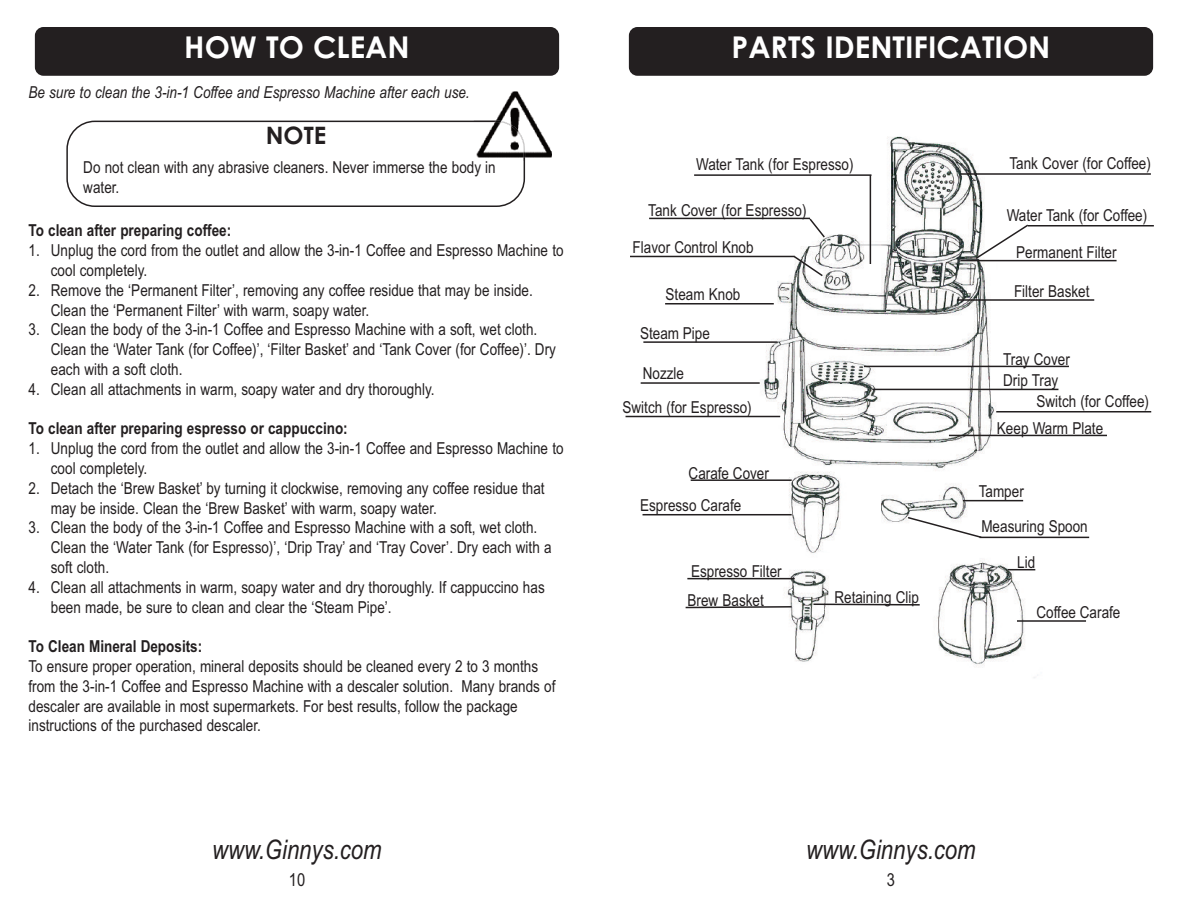
<style>
.page{position:relative;width:1188px;height:918px;background:#fff}
.page>*{position:absolute;margin:0;border:0;box-sizing:border-box;transform-origin:0 0}
.t1{font:700 30px "Century Gothic";color:#fff}
.t2{font:italic 27px "Arial Narrow";color:#231f20}
.t3{font:700 24px "Century Gothic";color:#231f20}
.t4{font:18px "Arial Narrow";color:#231f20}
.t5{font:16.5px/19.8px "Arial Narrow";color:#231f20}
.t6{font:700 16.5px "Arial Narrow";color:#231f20}
.t7{font:italic 16.5px "Arial Narrow";color:#231f20}
</style>
<div class="page">
<div style="left:35px;top:27px;width:524px;height:49px;background:#231f20;border-radius:9px"></div>
<svg style="left:66px;top:121px;width:459px;height:86px"></svg>
<img style="left:474px;top:91px;width:78px;height:70px">
<img style="left:474px;top:122px;width:50px;height:39px">
<img style="left:524px;top:121px;width:1px;height:28px">
<img style="left:497px;top:121px;width:27px;height:28px">
<img style="left:703px;top:136px;width:369px;height:542px">
<div style="left:1008px;top:155px;width:153px;height:27px;background:#fff"></div>
<hr style="left:960px;top:173px;width:191px;height:2px;background:#231f20">
<div style="left:1015px;top:245px;width:120px;height:25px;background:#fff"></div>
<hr style="left:960px;top:260px;width:157px;height:1px;background:#231f20">
<div style="left:1012px;top:284px;width:112px;height:24px;background:#fff"></div>
<hr style="left:957px;top:299px;width:137px;height:2px;background:#231f20">
<div style="left:1035px;top:394px;width:126px;height:24px;background:#fff"></div>
<hr style="left:996px;top:411px;width:155px;height:1px;background:#231f20">
<div style="left:1002px;top:373px;width:125px;height:18px;background:#fff"></div>
<hr style="left:872px;top:389px;width:186px;height:1px;background:#231f20">
<div style="left:995px;top:421px;width:126px;height:25px;background:#fff"></div>
<hr style="left:949px;top:435px;width:158px;height:1px;background:#231f20">
<div style="left:1016px;top:554px;width:126px;height:25px;background:#fff"></div>
<svg style="left:1008px;top:569px;width:27px;height:1px"></svg>
<div style="left:1035px;top:605px;width:126px;height:25px;background:#fff"></div>
<hr style="left:1017px;top:620px;width:69px;height:2px;background:#231f20">
<hr style="left:687px;top:578px;width:108px;height:1px;background:#231f20">
<div style="left:686px;top:592px;width:92px;height:25px;background:#fff"></div>
<svg style="left:685px;top:605px;width:108px;height:4px"></svg>
<div style="left:833px;top:589px;width:94px;height:25px;background:#fff"></div>
<svg style="left:812px;top:603px;width:108px;height:3px"></svg>
<div style="left:687px;top:465px;width:84px;height:25px;background:#fff"></div>
<hr style="left:691px;top:479px;width:101px;height:2px;background:#231f20">
<div style="left:639px;top:498px;width:140px;height:25px;background:#fff"></div>
<hr style="left:643px;top:514px;width:149px;height:1px;background:#231f20">
<div style="left:621px;top:400px;width:135px;height:24px;background:#fff"></div>
<hr style="left:626px;top:416px;width:154px;height:1px;background:#231f20">
<div style="left:641px;top:366px;width:79px;height:25px;background:#fff"></div>
<hr style="left:641px;top:382px;width:119px;height:2px;background:#231f20">
<div style="left:639px;top:325px;width:77px;height:25px;background:#fff"></div>
<hr style="left:643px;top:341px;width:135px;height:2px;background:#231f20">
<div style="left:1002px;top:351px;width:126px;height:20px;background:#fff"></div>
<hr style="left:864px;top:366px;width:205px;height:1px;background:#231f20">
<div style="left:664px;top:287px;width:80px;height:25px;background:#fff"></div>
<hr style="left:665px;top:303px;width:109px;height:2px;background:#231f20">
<svg style="left:792px;top:254px;width:32px;height:24px"></svg>
<div style="left:631px;top:239px;width:159px;height:25px;background:#fff"></div>
<hr style="left:630px;top:256px;width:165px;height:1px;background:#231f20">
<svg style="left:808px;top:217px;width:18px;height:22px"></svg>
<div style="left:647px;top:202px;width:161px;height:25px;background:#fff"></div>
<hr style="left:649px;top:218px;width:161px;height:1px;background:#231f20">
<hr style="left:870px;top:175px;width:1px;height:89px;background:#231f20">
<div style="left:695px;top:157px;width:173px;height:22px;background:#fff"></div>
<hr style="left:694px;top:174px;width:178px;height:2px;background:#231f20">
<div style="left:1005px;top:208px;width:149px;height:22px;background:#fff"></div>
<hr style="left:1028px;top:225px;width:126px;height:2px;background:#231f20">
<svg style="left:974px;top:223px;width:56px;height:37px"></svg>
<hr style="left:963px;top:500px;width:60px;height:1px;background:#231f20">
<hr style="left:980px;top:537px;width:109px;height:1px;background:#231f20">
<svg style="left:906px;top:516px;width:77px;height:23px"></svg>
<div style="left:629px;top:27px;width:524px;height:49px;background:#231f20;border-radius:9px"></div>
<h1 class="t1" style="left:184px;top:30px;width:227px">HOW TO CLEAN</h1>
<p class="t7" style="left:28px;top:83px;width:443px">Be sure to clean the 3-in-1 Coffee and Espresso Machine after each use.</p>
<h3 class="t3" style="left:266px;top:122px;width:62px">NOTE</h3>
<p class="t5" style="left:83px;top:158px;width:414px">Do not clean with any abrasive cleaners. Never immerse the body in water.</p>
<p class="t6" style="left:29px;top:221px;width:204px">To clean after preparing coffee:</p>
<p class="t5" style="left:51px;top:241px;width:514px;text-indent:-22px">1. Unplug the cord from the outlet and allow the 3-in-1 Coffee and Espresso Machine to cool completely.</p>
<p class="t5" style="left:51px;top:280px;width:484px;text-indent:-22px">2. Remove the ‘Permanent Filter’, removing any coffee residue that may be inside.<br>Clean the ‘Permanent Filter’ with warm, soapy water.</p>
<p class="t5" style="left:51px;top:320px;width:507px;text-indent:-22px">3. Clean the body of the 3-in-1 Coffee and Espresso Machine with a soft, wet cloth.<br>Clean the ‘Water Tank (for Coffee)’, ‘Filter Basket’ and ‘Tank Cover (for Coffee)’. Dry each with a soft cloth.</p>
<p class="t5" style="left:28px;top:379px;width:408px">4. Clean all attachments in warm, soapy water and dry thoroughly.</p>
<p class="t6" style="left:28px;top:419px;width:321px">To clean after preparing espresso or cappuccino:</p>
<p class="t5" style="left:51px;top:439px;width:514px;text-indent:-22px">1. Unplug the cord from the outlet and allow the 3-in-1 Coffee and Espresso Machine to cool completely.</p>
<p class="t5" style="left:51px;top:478px;width:495px;text-indent:-22px">2. Detach the ‘Brew Basket’ by turning it clockwise, removing any coffee residue that may be inside. Clean the ‘Brew Basket’ with warm, soapy water.</p>
<p class="t5" style="left:51px;top:518px;width:502px;text-indent:-22px">3. Clean the body of the 3-in-1 Coffee and Espresso Machine with a soft, wet cloth.<br>Clean the ‘Water Tank (for Espresso)’, ‘Drip Tray’ and ‘Tray Cover’. Dry each with a soft cloth.</p>
<p class="t5" style="left:51px;top:577px;width:495px;text-indent:-22px">4. Clean all attachments in warm, soapy water and dry thoroughly. If cappuccino has been made, be sure to clean and clear the ‘Steam Pipe’.</p>
<p class="t6" style="left:29px;top:637px;width:175px">To Clean Mineral Deposits:</p>
<p class="t5" style="left:28px;top:656px;width:529px">To ensure proper operation, mineral deposits should be cleaned every 2 to 3 months from the 3-in-1 Coffee and Espresso Machine with a descaler solution. Many brands of descaler are available in most supermarkets. For best results, follow the package instructions of the purchased descaler.</p>
<h2 class="t2" style="left:212px;top:834px;width:171px">www.Ginnys.com</h2>
<p class="t4" style="left:289px;top:869px;width:18px">10</p>
<h1 class="t1" style="left:732px;top:30px;width:320px">PARTS IDENTIFICATION</h1>
<p class="t5" style="left:696px;top:155px;width:159px">Water Tank (for Espresso)</p>
<p class="t5" style="left:648px;top:200px;width:160px">Tank Cover (for Espresso)</p>
<p class="t5" style="left:633px;top:237px;width:123px">Flavor Control Knob</p>
<p class="t5" style="left:666px;top:285px;width:76px">Steam Knob</p>
<p class="t5" style="left:640px;top:323px;width:71px">Steam Pipe</p>
<p class="t5" style="left:643px;top:364px;width:43px">Nozzle</p>
<p class="t5" style="left:622px;top:398px;width:131px">Switch (for Espresso)</p>
<p class="t5" style="left:640px;top:457px;width:130px;line-height:32.5px;text-indent:48px">Carafe Cover<br>Espresso Carafe</p>
<p class="t5" style="left:688px;top:556px;width:96px;line-height:29.2px">Espresso Filter<br>Brew Basket</p>
<p class="t5" style="left:834px;top:587px;width:86px">Retaining Clip</p>
<p class="t5" style="left:1009px;top:153px;width:143px">Tank Cover (for Coffee)</p>
<p class="t5" style="left:1007px;top:206px;width:142px">Water Tank (for Coffee)</p>
<p class="t5" style="left:1016px;top:243px;width:102px">Permanent Filter</p>
<p class="t5" style="left:1014px;top:281px;width:77px">Filter Basket</p>
<p class="t5" style="left:1003px;top:349px;width:68px">Tray Cover</p>
<p class="t5" style="left:1003px;top:370px;width:57px">Drip Tray</p>
<p class="t5" style="left:997px;top:419px;width:108px">Keep Warm Plate</p>
<p class="t5" style="left:1036px;top:392px;width:114px">Switch (for Coffee)</p>
<p class="t5" style="left:979px;top:481px;width:47px">Tamper</p>
<p class="t5" style="left:1017px;top:508px;width:72px;line-height:35.8px;text-indent:-36px">Measuring Spoon<br>Lid</p>
<p class="t5" style="left:1036px;top:603px;width:85px">Coffee Carafe</p>
<h2 class="t2" style="left:806px;top:834px;width:171px">www.Ginnys.com</h2>
<p class="t4" style="left:887px;top:869px;width:10px">3</p>
</div>
